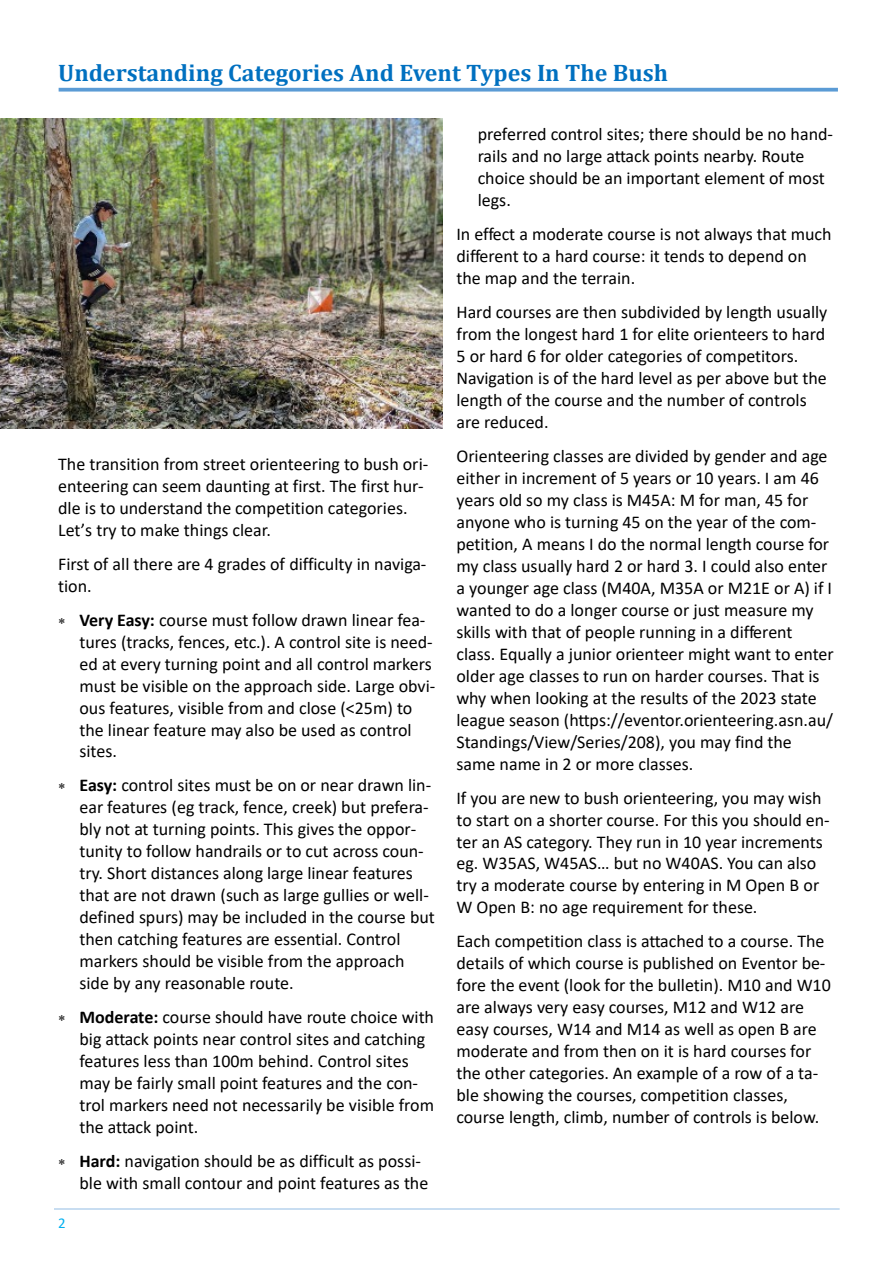
<style>
.page{position:relative;width:893px;height:1263px;background:#fff}
.page>*{position:absolute;margin:0;border:0;box-sizing:border-box;transform-origin:0 0}
.t1{font:700 24px "Cambria";color:#0070c0}
.t2{font:18px/21.9px "Calibri";color:#000}
.t3{font:15px "Calibri";color:#00b0f0}
.s1{font-weight:700}
</style>
<div class="page">
<svg style="left:59px;top:88px;width:779px;height:4px;background:#6da6d9"></svg>
<img style="left:0;top:118px;width:442px;height:310px">
<h1 class="t1" style="left:58px;top:62px;width:611px">Understanding Categories And Event Types In The Bush</h1>
<p class="t2" style="left:58px;top:454px;width:372px">The transition from street orienteering to bush ori&shy;enteering can seem daunting at first. The first hur&shy;dle is to understand the competition categories.<br>Let’s try to make things clear.</p>
<p class="t2" style="left:58px;top:554px;width:370px">First of all there are 4 grades of difficulty in naviga&shy;tion.</p>
<p class="t2" style="left:79px;top:610px;width:357px"><span class="s1">Very Easy:</span> course must follow drawn linear fea&shy;tures (tracks, fences, etc.). A control site is need&shy;ed at every turning point and all control markers must be visible on the approach side. Large obvi&shy;ous features, visible from and close (&lt;25m) to the linear feature may also be used as control sites.</p>
<p class="t2" style="left:79px;top:776px;width:357px"><span class="s1">Easy:</span> control sites must be on or near drawn lin&shy;ear features (eg track, fence, creek) but prefera&shy;bly not at turning points. This gives the oppor&shy;tunity to follow handrails or to cut across coun&shy;try. Short distances along large linear features that are not drawn (such as large gullies or well&shy;defined spurs) may be included in the course but then catching features are essential. Control markers should be visible from the approach side by any reasonable route.</p>
<p class="t2" style="left:79px;top:1008px;width:356px"><span class="s1">Moderate:</span> course should have route choice with big attack points near control sites and catching features less than 100m behind. Control sites may be fairly small point features and the con&shy;trol markers need not necessarily be visible from the attack point.</p>
<p class="t2" style="left:79px;top:1151px;width:351px"><span class="s1">Hard:</span> navigation should be as difficult as possi&shy;ble with small contour and point features as the</p>
<p class="t3" style="left:58px;top:1217px;width:9px">2</p>
<p class="t2" style="left:478px;top:125px;width:357px">preferred control sites; there should be no hand&shy;rails and no large attack points nearby. Route choice should be an important element of most legs.</p>
<p class="t2" style="left:456px;top:225px;width:377px">In effect a moderate course is not always that much different to a hard course: it tends to depend on the map and the terrain.</p>
<p class="t2" style="left:456px;top:302px;width:372px">Hard courses are then subdivided by length usually from the longest hard 1 for elite orienteers to hard 5 or hard 6 for older categories of competitors.<br>Navigation is of the hard level as per above but the length of the course and the number of controls are reduced.</p>
<p class="t2" style="left:456px;top:446px;width:379px">Orienteering classes are divided by gender and age either in increment of 5 years or 10 years. I am 46 years old so my class is M45A: M for man, 45 for anyone who is turning 45 on the year of the com&shy;petition, A means I do the normal length course for my class usually hard 2 or hard 3. I could also enter a younger age class (M40A, M35A or M21E or A) if I wanted to do a longer course or just measure my skills with that of people running in a different class. Equally a junior orienteer might want to enter older age classes to run on harder courses. That is why when looking at the results of the 2023 state league season (https://eventor.orienteering.asn.au/ Standings/View/Series/208), you may find the same name in 2 or more classes.</p>
<p class="t2" style="left:456px;top:788px;width:375px">If you are new to bush orienteering, you may wish to start on a shorter course. For this you should en&shy;ter an AS category. They run in 10 year increments eg. W35AS, W45AS… but no W40AS. You can also try a moderate course by entering in M Open B or W Open B: no age requirement for these.</p>
<p class="t2" style="left:456px;top:932px;width:376px">Each competition class is attached to a course. The details of which course is published on Eventor be&shy;fore the event (look for the bulletin). M10 and W10 are always very easy courses, M12 and W12 are easy courses, W14 and M14 as well as open B are moderate and from then on it is hard courses for the other categories. An example of a row of a ta&shy;ble showing the courses, competition classes, course length, climb, number of controls is below.</p>
</div>
